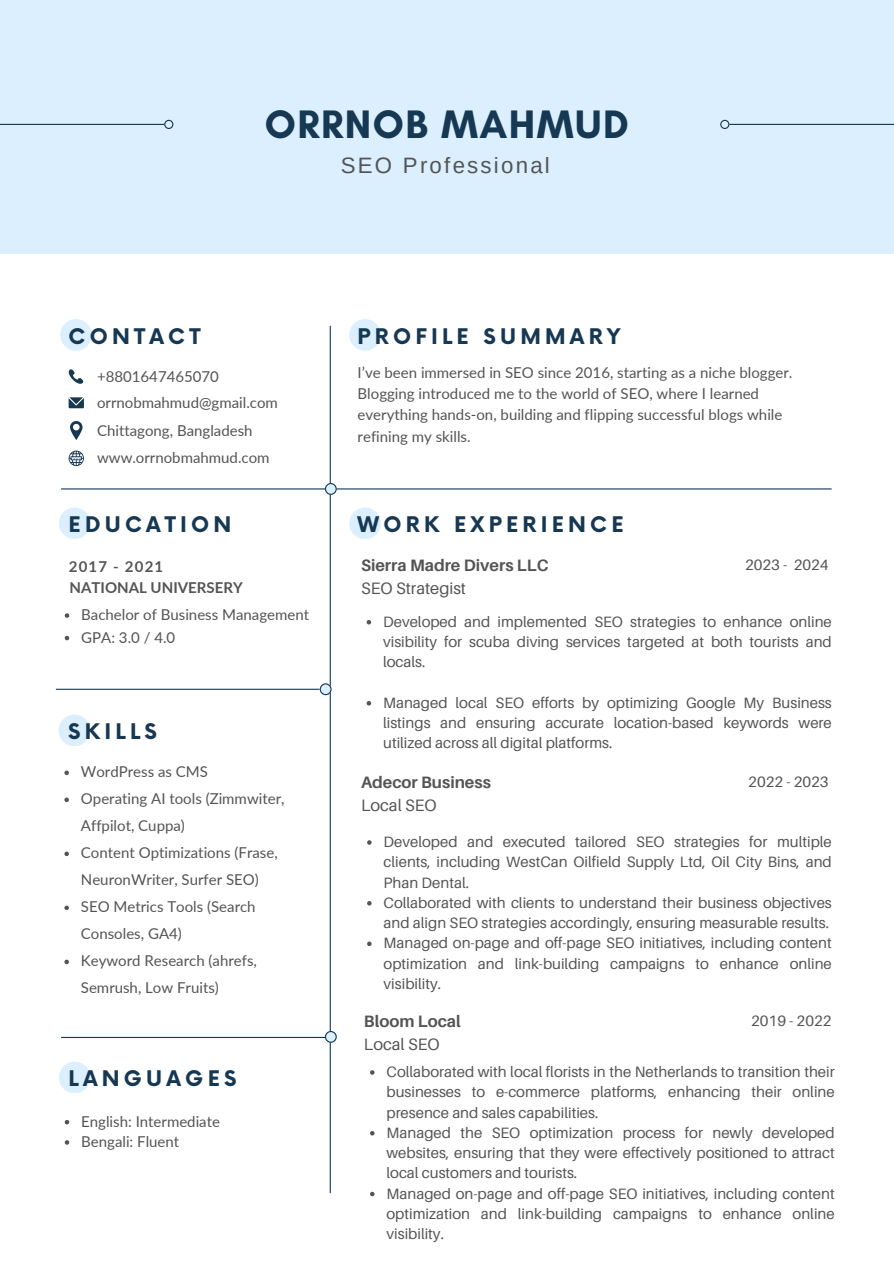
<style>
.page{position:relative;width:894px;height:1264px;background:#fff}
.page>*{position:absolute;margin:0;border:0;box-sizing:border-box;transform-origin:0 0}
.t1{font:700 40.5px "Glacial Indifference";letter-spacing:.035em;color:#163853}
.t2{font:22.2px "Arimo";letter-spacing:.1em;color:#545454}
.t3{font:700 21px "Now";letter-spacing:.2em;color:#163853}
.t4{font:700 16.5px "Aileron";color:#545454}
.t5{font:16.5px "Aileron";color:#545454}
.t6{font:15px/20.2px "Aileron";color:#545454;text-align:justify}
.t7{font:15px/27px "Lato";color:#545454}
.t8{font:700 15px "Lato";color:#545454}
.t9{font:700 15px "Lato";letter-spacing:.08em;color:#545454}
</style>
<div class="page">
<hr style="left:61px;top:488px;width:770px;height:1px;background:#163853">
<hr style="left:329px;top:326px;width:2px;height:866px;background:#163853">
<svg style="left:325px;top:483px;width:11px;height:12px"></svg>
<hr style="left:56px;top:688px;width:263px;height:2px;background:#163853">
<svg style="left:319px;top:683px;width:12px;height:12px"></svg>
<hr style="left:61px;top:1036px;width:270px;height:2px;background:#163853">
<svg style="left:325px;top:1030px;width:11px;height:12px"></svg>
<svg style="left:69px;top:369px;width:14px;height:15px"></svg>
<svg style="left:69px;top:397px;width:15px;height:11px"></svg>
<svg style="left:70px;top:421px;width:12px;height:19px"></svg>
<svg style="left:69px;top:450px;width:15px;height:16px"></svg>
<div style="left:60px;top:319px;width:32px;height:32px;background:#dbefff;border-radius:50%"></div>
<svg style="left:65px;top:613px;width:4px;height:5px"></svg>
<svg style="left:65px;top:636px;width:4px;height:4px"></svg>
<div style="left:59px;top:507px;width:31px;height:32px;background:#dbefff;border-radius:50%"></div>
<div style="left:59px;top:714px;width:31px;height:32px;background:#dbefff;border-radius:50%"></div>
<svg style="left:64px;top:770px;width:5px;height:5px"></svg>
<svg style="left:64px;top:797px;width:5px;height:5px"></svg>
<svg style="left:64px;top:851px;width:5px;height:5px"></svg>
<svg style="left:64px;top:905px;width:5px;height:5px"></svg>
<svg style="left:64px;top:959px;width:5px;height:5px"></svg>
<svg style="left:65px;top:1120px;width:4px;height:4px"></svg>
<svg style="left:65px;top:1140px;width:4px;height:4px"></svg>
<div style="left:59px;top:1061px;width:31px;height:32px;background:#dbefff;border-radius:50%"></div>
<div style="left:349px;top:319px;width:32px;height:32px;background:#dbefff;border-radius:50%"></div>
<div style="left:349px;top:507px;width:32px;height:32px;background:#dbefff;border-radius:50%"></div>
<svg style="left:366px;top:620px;width:5px;height:4px"></svg>
<svg style="left:366px;top:701px;width:5px;height:4px"></svg>
<svg style="left:367px;top:840px;width:4px;height:4px"></svg>
<svg style="left:367px;top:901px;width:4px;height:4px"></svg>
<svg style="left:367px;top:941px;width:4px;height:5px"></svg>
<div style="left:0;top:0;width:893px;height:253px;background:#dbefff"></div>
<hr style="left:0;top:124px;width:169px;height:1px;background:#163853">
<svg style="left:164px;top:120px;width:9px;height:9px"></svg>
<hr style="left:724px;top:124px;width:169px;height:1px;background:#163853">
<svg style="left:720px;top:120px;width:9px;height:9px"></svg>
<svg style="left:370px;top:1070px;width:4px;height:4px"></svg>
<svg style="left:370px;top:1131px;width:4px;height:4px"></svg>
<svg style="left:370px;top:1191px;width:4px;height:5px"></svg>
<p class="t1" style="left:264px;top:100px;width:365px">ORRNOB MAHMUD</p>
<p class="t2" style="left:341px;top:153px;width:210px">SEO Professional</p>
<p class="t3" style="left:69px;top:325px;width:133px">CONTACT</p>
<p class="t7" style="left:97px;top:363px;width:123px">+8801647465070</p>
<h1 class="t7" style="left:97px;top:389px;width:182px">orrnobmahmud@gmail.com</h1>
<p class="t7" style="left:97px;top:416px;width:157px">Chittagong, Bangladesh</p>
<h3 class="t7" style="left:97px;top:444px;width:174px">www.orrnobmahmud.com</h3>
<p class="t3" style="left:69px;top:513px;width:164px">EDUCATION</p>
<h2 class="t9" style="left:69px;top:556px;width:96px">2017 - 2021</h2>
<p class="t8" style="left:70px;top:578px;width:174px">NATIONAL UNIVERSERY</p>
<h2 class="t7" style="left:81px;top:600px;width:229px">Bachelor of Business Management</h2>
<p class="t7" style="left:81px;top:623px;width:96px">GPA: 3.0 / 4.0</p>
<p class="t3" style="left:68px;top:720px;width:90px">SKILLS</p>
<p class="t7" style="left:81px;top:758px;width:128px">WordPress as CMS</p>
<p class="t7" style="left:81px;top:785px;width:205px">Operating AI tools (Zimmwiter,<br>Affpilot, Cuppa)</p>
<p class="t7" style="left:81px;top:839px;width:198px">Content Optimizations (Frase,<br>NeuronWriter, Surfer SEO)</p>
<p class="t7" style="left:81px;top:893px;width:176px">SEO Metrics Tools (Search<br>Consoles, GA4)</p>
<p class="t7" style="left:81px;top:947px;width:177px">Keyword Research (ahrefs,<br>Semrush, Low Fruits)</p>
<h2 class="t3" style="left:69px;top:1067px;width:169px">LANGUAGES</h2>
<p class="t7" style="left:81px;top:1107px;width:140px">English: Intermediate</p>
<p class="t7" style="left:81px;top:1127px;width:99px">Bengali: Fluent</p>
<h2 class="t3" style="left:357px;top:325px;width:264px">PROFILE SUMMARY</h2>
<h5 class="t7" style="left:357px;top:361px;width:436px;line-height:21.3px">I’ve been immersed in SEO since 2016, starting as a niche blogger.<br>Blogging introduced me to the world of SEO, where I learned everything hands-on, building and flipping successful blogs while refining my skills.</h5>
<p class="t3" style="left:357px;top:513px;width:267px">WORK EXPERIENCE</p>
<p class="t4" style="left:361px;top:555px;width:189px">Sierra Madre Divers LLC</p>
<h5 class="t6" style="left:744px;top:554px;width:85px">2023 - 2024</h5>
<p class="t5" style="left:361px;top:578px;width:107px">SEO Strategist</p>
<p class="t6" style="left:383px;top:611px;width:450px">Developed and implemented SEO strategies to enhance online visibility for scuba diving services targeted at both tourists and locals.</p>
<p class="t6" style="left:383px;top:692px;width:450px">Managed local SEO efforts by optimizing Google My Business listings and ensuring accurate location-based keywords were utilized across all digital platforms.</p>
<p class="t4" style="left:361px;top:772px;width:131px">Adecor Business</p>
<p class="t6" style="left:748px;top:771px;width:82px">2022 - 2023</p>
<p class="t5" style="left:361px;top:795px;width:77px">Local SEO</p>
<h2 class="t6" style="left:383px;top:831px;width:449px">Developed and executed tailored SEO strategies for multiple clients, including WestCan Oilfield Supply Ltd, Oil City Bins, and Phan Dental.</h2>
<p class="t6" style="left:383px;top:892px;width:449px">Collaborated with clients to understand their business objectives and align SEO strategies accordingly, ensuring measurable results.</p>
<p class="t6" style="left:383px;top:932px;width:449px">Managed on-page and off-page SEO initiatives, including content optimization and link-building campaigns to enhance online visibility.</p>
<h5 class="t4" style="left:364px;top:1011px;width:98px">Bloom Local</h5>
<p class="t6" style="left:751px;top:1010px;width:82px">2019 - 2022</p>
<p class="t5" style="left:364px;top:1034px;width:77px">Local SEO</p>
<p class="t6" style="left:386px;top:1061px;width:449px">Collaborated with local florists in the Netherlands to transition their businesses to e-commerce platforms, enhancing their online presence and sales capabilities.</p>
<p class="t6" style="left:386px;top:1122px;width:449px">Managed the SEO optimization process for newly developed websites, ensuring that they were effectively positioned to attract local customers and tourists.</p>
<p class="t6" style="left:386px;top:1182px;width:449px">Managed on-page and off-page SEO initiatives, including content optimization and link-building campaigns to enhance online visibility.</p>
</div>
